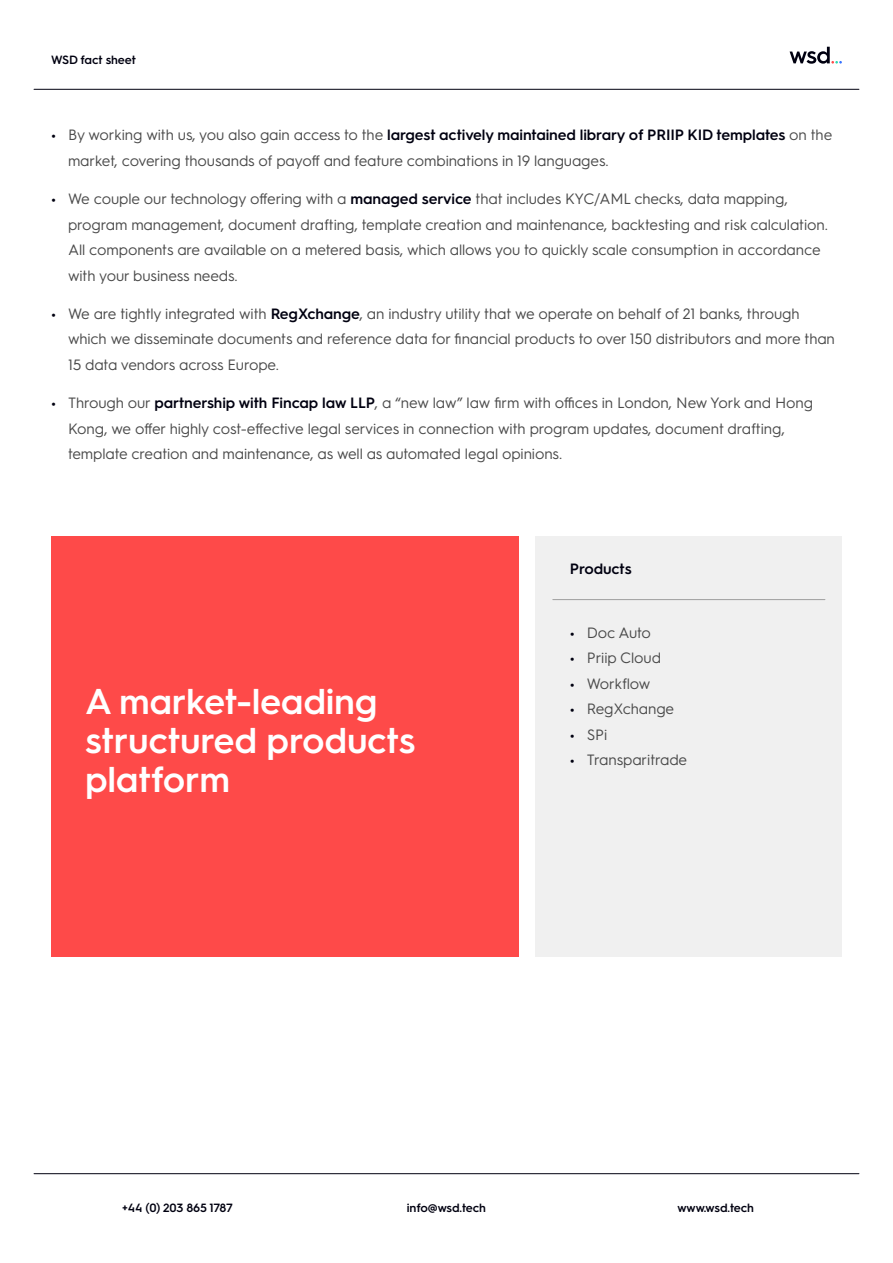
<style>
.page{position:relative;width:893px;height:1263px;background:#fff}
.page>*{position:absolute;margin:0;border:0;box-sizing:border-box;transform-origin:0 0}
.t1{font:600 36px/39px "Hurme Geometric Sans 3";letter-spacing:-.01em;color:#fff}
.t2{font:15px/25.5px "Hurme Geometric Sans 3";letter-spacing:-.01em;color:#4a4a4a}
.t3{font:600 15px "Hurme Geometric Sans 3";letter-spacing:-.01em;color:#000010}
.t4{font:600 12px "Hurme Geometric Sans 3";letter-spacing:-.01em;color:#000010}
.s1{font-weight:600;color:#000010}
</style>
<div class="page">
<hr style="left:34px;top:1173px;width:825px;height:1px;background:#000010">
<div style="left:536px;top:536px;width:306px;height:421px;background:#f0f0f0"></div>
<hr style="left:34px;top:89px;width:825px;height:1px;background:#000010">
<svg style="left:790px;top:47px;width:52px;height:17px"></svg>
<div style="left:51px;top:536px;width:468px;height:421px;background:#fe4a49"></div>
<hr style="left:553px;top:599px;width:272px;height:1px;background:#9e9e9e">
<p class="t4" style="left:51px;top:51px;width:87px">WSD fact sheet</p>
<p class="t2" style="left:68px;top:121px;width:766px;text-indent:-17px"><span class="s1">•</span> By working with us, you also gain access to the <span class="s1">largest actively maintained library of PRIIP KID templates</span> on the market, covering thousands of payoff and feature combinations in 19 languages.</p>
<p class="t2" style="left:68px;top:185px;width:761px;text-indent:-17px"><span class="s1">•</span> We couple our technology offering with a <span class="s1">managed service</span> that includes KYC/AML checks, data mapping, program management, document drafting, template creation and maintenance, backtesting and risk calculation.<br>All components are available on a metered basis, which allows you to quickly scale consumption in accordance with your business needs.</p>
<p class="t2" style="left:68px;top:300px;width:768px;text-indent:-17px"><span class="s1">•</span> We are tightly integrated with <span class="s1">RegXchange</span>, an industry utility that we operate on behalf of 21 banks, through which we disseminate documents and reference data for financial products to over 150 distributors and more than<br>15 data vendors across Europe.</p>
<p class="t2" style="left:68px;top:389px;width:746px;text-indent:-17px"><span class="s1">•</span> Through our <span class="s1">partnership with Fincap law LLP</span>, a “new law” law firm with offices in London, New York and Hong<br>Kong, we offer highly cost-effective legal services in connection with program updates, document drafting, template creation and maintenance, as well as automated legal opinions.</p>
<h1 class="t1" style="left:85px;top:680px;width:332px">A market-leading structured products platform</h1>
<p class="t3" style="left:570px;top:558px;width:63px">Products</p>
<p class="t2" style="left:570px;top:619px;width:83px"><span class="s1">•</span> Doc Auto</p>
<p class="t2" style="left:570px;top:644px;width:93px"><span class="s1">•</span> Priip Cloud</p>
<p class="t2" style="left:570px;top:670px;width:82px"><span class="s1">•</span> Workflow</p>
<p class="t2" style="left:570px;top:695px;width:106px"><span class="s1">•</span> RegXchange</p>
<p class="t2" style="left:570px;top:721px;width:39px"><span class="s1">•</span> SPi</p>
<p class="t2" style="left:570px;top:746px;width:119px"><span class="s1">•</span> Transparitrade</p>
<p class="t4" style="left:122px;top:1199px;width:112px">+44 (0) 203 865 1787</p>
<p class="t4" style="left:407px;top:1199px;width:81px">info@wsd.tech</p>
<p class="t4" style="left:677px;top:1199px;width:78px">www.wsd.tech</p>
</div>
